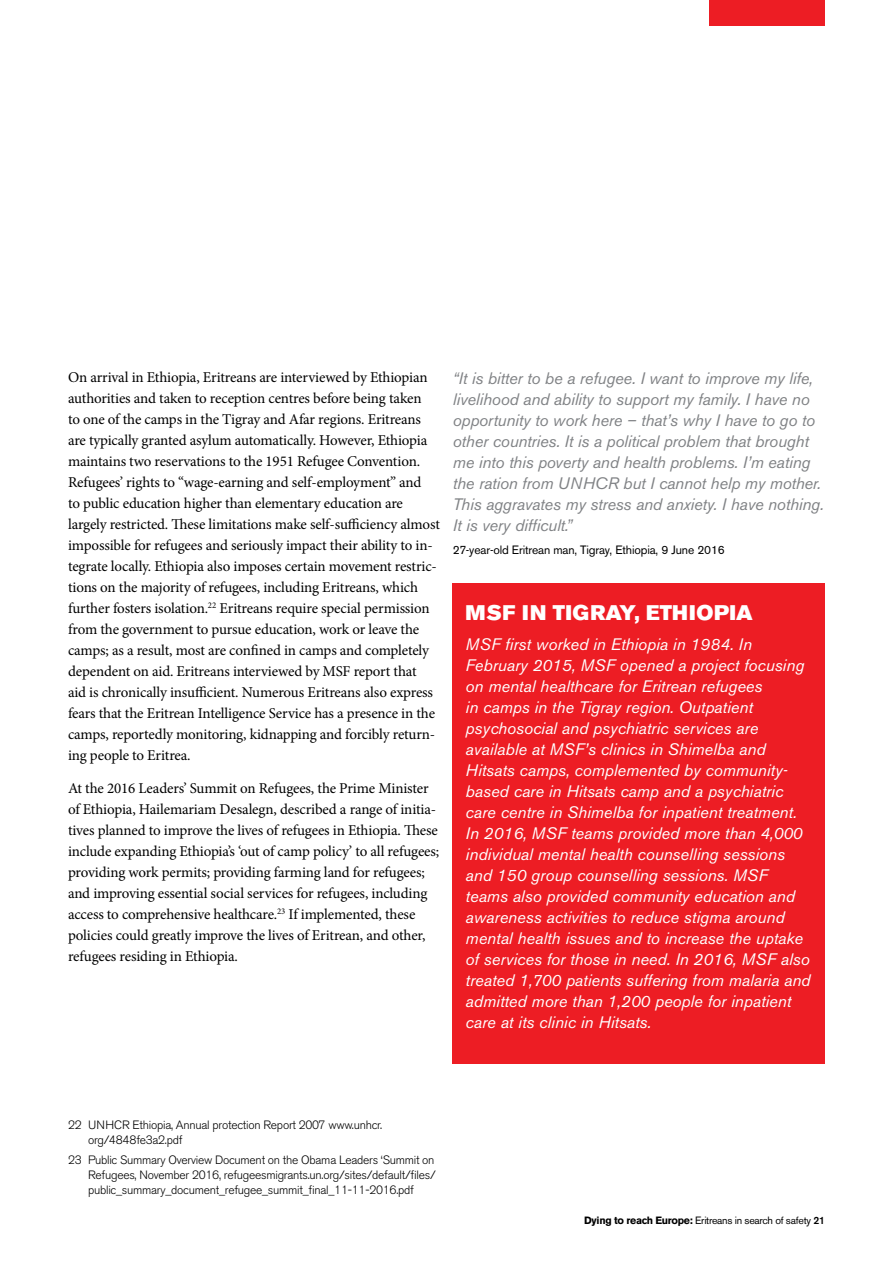
<style>
.page{position:relative;width:893px;height:1263px;background:#fff}
.page>*{position:absolute;margin:0;border:0;box-sizing:border-box;transform-origin:0 0}
.t1{font:21px "Akzidenz Grotesk BE Super";letter-spacing:.03em;color:#fff}
.t2{font:italic 16.5px/21px "Akzidenz Grotesk BE";color:#fff}
.t3{font:italic 16.5px/21px "Akzidenz Grotesk BE";letter-spacing:-.01em;color:#808285}
.t4{font:15px/21px "Minion Pro";letter-spacing:-.01em;color:#000}
.t5{font:300 12px/15px "Akzidenz Grotesk BE";letter-spacing:-.02em;color:#000}
.t6{font:12px "Akzidenz Grotesk BE";letter-spacing:-.01em;color:#000}
.t7{font:10.5px "Akzidenz Grotesk BE";letter-spacing:-.025em;color:#000}
.s1{font-weight:700}
.s2{font-weight:500}
</style>
<div class="page">
<div style="left:709px;top:0;width:116px;height:26px;background:#ed1d24"></div>
<div style="left:453px;top:583px;width:372px;height:481px;background:#ed1d24"></div>
<p class="t4" style="left:68px;top:366px;width:373px">On arrival in Ethiopia, Eritreans are interviewed by Ethiopian authorities and taken to reception centres before being taken<br>to one of the camps in the Tigray and Afar regions. Eritreans are typically granted asylum automatically. However, Ethiopia maintains two reservations to the 1951 Refugee Convention.<br>Refugees’ rights to “wage-earning and self-employment” and<br>to public education higher than elementary education are largely restricted. These limitations make self-sufficiency almost impossible for refugees and seriously impact their ability to in&shy;tegrate locally. Ethiopia also imposes certain movement restric&shy;tions on the majority of refugees, including Eritreans, which further fosters isolation.<sup>22</sup> Eritreans require special permission from the government to pursue education, work or leave the camps; as a result, most are confined in camps and completely dependent on aid. Eritreans interviewed by MSF report that<br>aid is chronically insufficient. Numerous Eritreans also express fears that the Eritrean Intelligence Service has a presence in the camps, reportedly monitoring, kidnapping and forcibly return&shy;ing people to Eritrea.</p>
<p class="t4" style="left:68px;top:778px;width:373px">At the 2016 Leaders’ Summit on Refugees, the Prime Minister of Ethiopia, Hailemariam Desalegn, described a range of initia&shy;tives planned to improve the lives of refugees in Ethiopia. These include expanding Ethiopia’s ‘out of camp policy’ to all refugees; providing work permits; providing farming land for refugees; and improving essential social services for refugees, including access to comprehensive healthcare.<sup>23</sup> If implemented, these policies could greatly improve the lives of Eritrean, and other, refugees residing in Ethiopia.</p>
<p class="t3" style="left:453px;top:367px;width:372px">“It is bitter to be a refugee. I want to improve my life, livelihood and ability to support my family. I have no opportunity to work here – that’s why I have to go to other countries. It is a political problem that brought me into this poverty and health problems. I’m eating the ration from UNHCR but I cannot help my mother.<br>This aggravates my stress and anxiety. I have nothing.<br>It is very difficult.”</p>
<p class="t6" style="left:453px;top:543px;width:274px">27-year-old Eritrean man, Tigray, Ethiopia, 9 June 2016</p>
<h1 class="t1" style="left:466px;top:601px;width:289px">MSF IN TIGRAY, ETHIOPIA</h1>
<p class="t2" style="left:466px;top:633px;width:346px">MSF first worked in Ethiopia in 1984. In February 2015, MSF opened a project focusing on mental healthcare for Eritrean refugees<br>in camps in the Tigray region. Outpatient psychosocial and psychiatric services are available at MSF’s clinics in Shimelba and Hitsats camps, complemented by community&shy;based care in Hitsats camp and a psychiatric care centre in Shimelba for inpatient treatment.<br>In 2016, MSF teams provided more than 4,000 individual mental health counselling sessions and 150 group counselling sessions. MSF teams also provided community education and awareness activities to reduce stigma around mental health issues and to increase the uptake of services for those in need. In 2016, MSF also treated 1,700 patients suffering from malaria and admitted more than 1,200 people for inpatient care at its clinic in Hitsats.</p>
<p class="t5" style="left:88px;top:1118px;width:296px;text-indent:-20px">22 UNHCR Ethiopia, Annual protection Report 2007 www.unhcr. org/4848fe3a2.pdf</p>
<p class="t5" style="left:88px;top:1152px;width:349px;text-align:justify;text-indent:-20px">23 Public Summary Overview Document on the Obama Leaders ‘Summit on Refugees, November 2016, refugeesmigrants.un.org/sites/default/files/ public_summary_document_refugee_summit_final_11-11-2016.pdf</p>
<p class="t7" style="left:584px;top:1214px;width:242px"><span class="s1">Dying to reach Europe:</span> Eritreans in search of safety <span class="s2">21</span></p>
</div>
